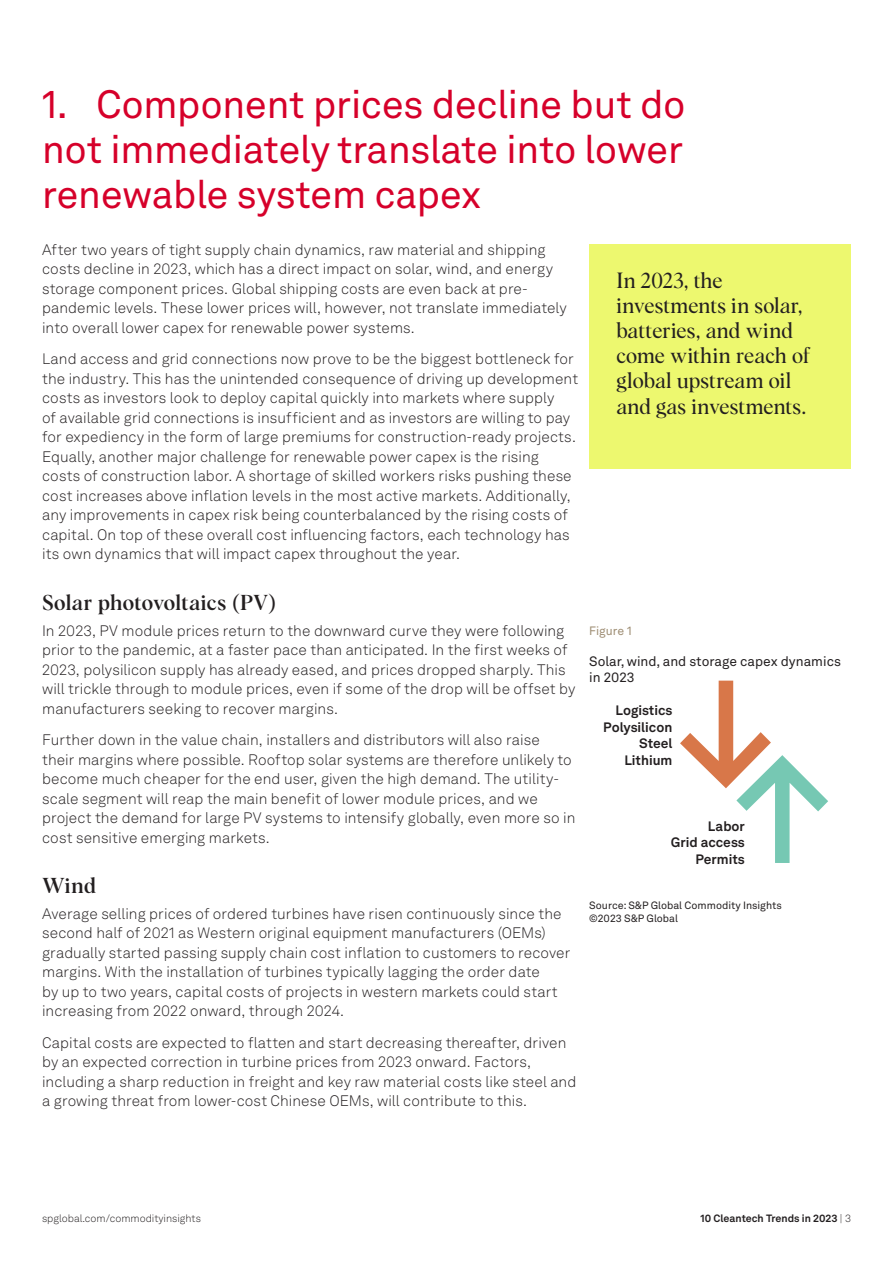
<style>
.page{position:relative;width:893px;height:1263px;background:#fff}
.page>*{position:absolute;margin:0;border:0;box-sizing:border-box;transform-origin:0 0}
.t1{font:700 148.5px "Akkurat LL";color:#d87749}
.t2{font:700 148.5px "Akkurat LL";color:#76c8b3}
.t3{font:39px/45px "Akkurat LL";letter-spacing:-.01em;color:#d6002a;text-align:justify}
.t4{font:21px/25.2px "Albra";color:#231f20}
.t5{font:500 21px "Albra";letter-spacing:.01em;color:#231f20}
.t6{font:300 15px/19.5px "Akkurat LL";letter-spacing:.005em;color:#231f20}
.t7{font:700 13.5px/16.5px "Akkurat LL";color:#231f20;text-align:right}
.t8{font:13.5px/16.5px "Akkurat LL";color:#231f20}
.t9{font:12px "Akkurat LL";color:#9e8d73}
.t10{font:10.5px/12.6px "Akkurat LL";color:#231f20}
.t11{font:300 10.5px "Akkurat LL";color:#231f20}
.t12{font:700 10.5px "Akkurat LL";color:#231f20}
.s1{font-weight:300}
</style>
<div class="page">
<div style="left:589px;top:244px;width:262px;height:224px;background:#edf86f"></div>
<h2 class="t3" style="left:42px;top:80px;width:645px">1. Component prices decline but do not immediately translate into lower renewable system capex</h2>
<p class="t6" style="left:42px;top:240px;width:526px">After two years of tight supply chain dynamics, raw material and shipping costs decline in 2023, which has a direct impact on solar, wind, and energy storage component prices. Global shipping costs are even back at pre&shy;pandemic levels. These lower prices will, however, not translate immediately into overall lower capex for renewable power systems.</p>
<p class="t6" style="left:42px;top:349px;width:537px">Land access and grid connections now prove to be the biggest bottleneck for the industry. This has the unintended consequence of driving up development costs as investors look to deploy capital quickly into markets where supply<br>of available grid connections is insufficient and as investors are willing to pay for expediency in the form of large premiums for construction-ready projects.<br>Equally, another major challenge for renewable power capex is the rising costs of construction labor. A shortage of skilled workers risks pushing these cost increases above inflation levels in the most active markets. Additionally, any improvements in capex risk being counterbalanced by the rising costs of capital. On top of these overall cost influencing factors, each technology has its own dynamics that will impact capex throughout the year.</p>
<h3 class="t5" style="left:42px;top:587px;width:235px">Solar photovoltaics (PV)</h3>
<p class="t6" style="left:42px;top:620px;width:535px">In 2023, PV module prices return to the downward curve they were following prior to the pandemic, at a faster pace than anticipated. In the first weeks of 2023, polysilicon supply has already eased, and prices dropped sharply. This will trickle through to module prices, even if some of the drop will be offset by manufacturers seeking to recover margins.</p>
<p class="t6" style="left:42px;top:730px;width:535px">Further down in the value chain, installers and distributors will also raise their margins where possible. Rooftop solar systems are therefore unlikely to become much cheaper for the end user, given the high demand. The utility&shy;scale segment will reap the main benefit of lower module prices, and we project the demand for large PV systems to intensify globally, even more so in cost sensitive emerging markets.</p>
<h3 class="t5" style="left:42px;top:871px;width:55px">Wind</h3>
<p class="t6" style="left:42px;top:903px;width:530px">Average selling prices of ordered turbines have risen continuously since the second half of 2021 as Western original equipment manufacturers (OEMs) gradually started passing supply chain cost inflation to customers to recover margins. With the installation of turbines typically lagging the order date<br>by up to two years, capital costs of projects in western markets could start increasing from 2022 onward, through 2024.</p>
<p class="t6" style="left:42px;top:1032px;width:536px">Capital costs are expected to flatten and start decreasing thereafter, driven by an expected correction in turbine prices from 2023 onward. Factors, including a sharp reduction in freight and key raw material costs like steel and a growing threat from lower-cost Chinese OEMs, will contribute to this.</p>
<h3 class="t4" style="left:616px;top:266px;width:195px">In 2023, the investments in solar, batteries, and wind come within reach of global upstream oil and gas investments.</h3>
<p class="t9" style="left:589px;top:621px;width:44px">Figure 1</p>
<p class="t8" style="left:589px;top:652px;width:253px">Solar, wind, and storage capex dynamics in 2023</p>
<p class="t7" style="left:603px;top:701px;width:71px">Logistics<br>Polysilicon<br>Steel<br>Lithium</p>
<h1 class="t1" style="left:677px;top:619px;width:99px">↓</h1>
<h1 class="t2" style="left:733px;top:696px;width:100px">↑</h1>
<p class="t7" style="left:671px;top:817px;width:76px">Labor<br>Grid access<br>Permits</p>
<p class="t10" style="left:589px;top:899px;width:194px">Source: S&amp;P Global Commodity Insights ©2023 S&amp;P Global</p>
<p class="t11" style="left:42px;top:1210px;width:160px">spglobal.com/commodityinsights</p>
<p class="t12" style="left:701px;top:1210px;width:152px">10 Cleantech Trends in 2023 <span class="s1">| 3</span></p>
</div>
